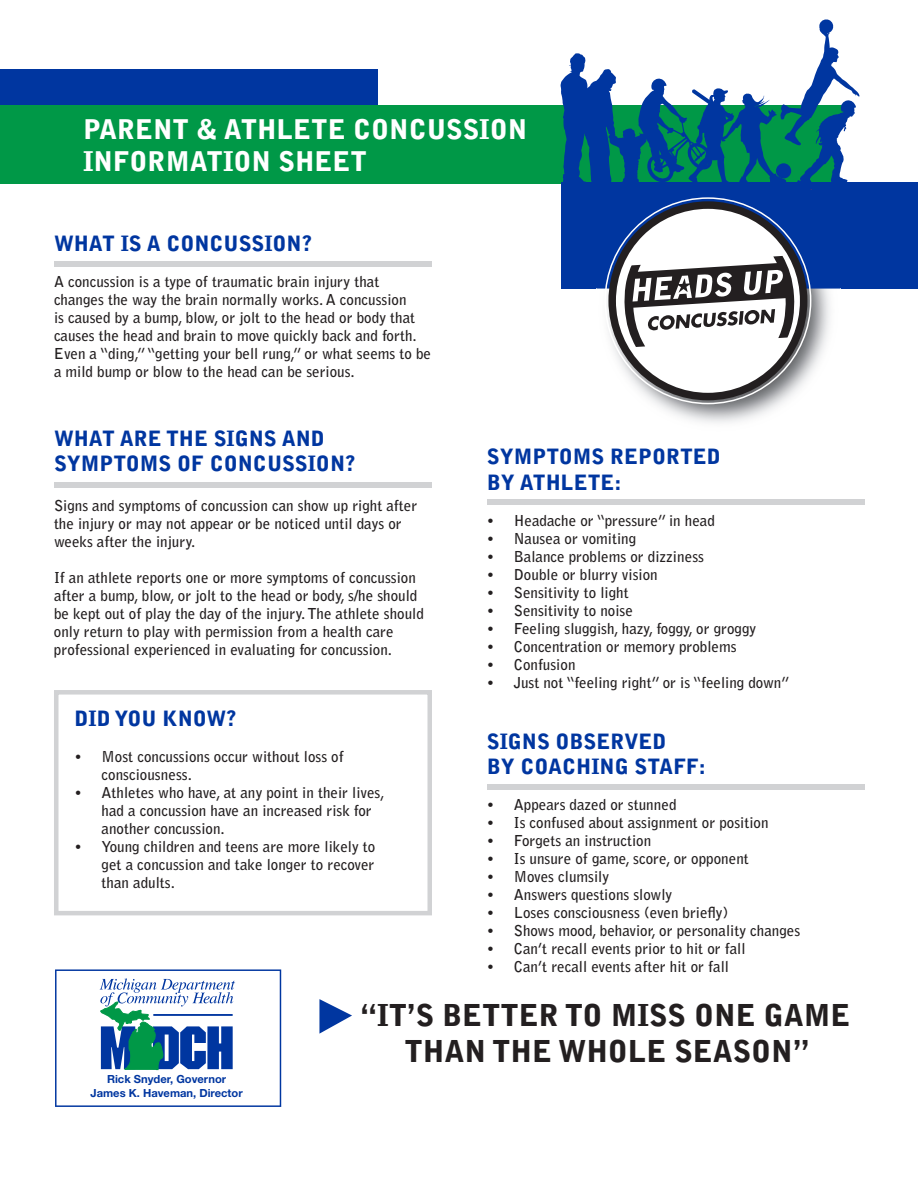
<style>
.page{position:relative;width:918px;height:1188px;background:#fff}
.page>*{position:absolute;margin:0;border:0;box-sizing:border-box;transform-origin:0 0}
.t1{font:900 30px/36px "Bell Gothic Std";color:#231f20;text-align:center}
.t2{font:900 27px/32.4px "Bell Gothic Std";color:#fff}
.t3{font:900 21px/25.2px "Bell Gothic Std";color:#0036a0}
.t4{font:700 15px/18px "Bell Gothic Std";color:#231f20}
.t5{font:700 11.25px/13.4px "Helvetica Neue";color:#0036a0;text-align:center}
</style>
<div class="page">
<div style="left:54px;top:690px;width:378px;height:225px;border:4px solid #d1d2d4"></div>
<div style="left:0;top:70px;width:378px;height:52px;background:#0036a0"></div>
<div style="left:0;top:105px;width:835px;height:79px;background:#009847"></div>
<div style="left:561px;top:182px;width:357px;height:107px;background:#0036a0"></div>
<svg style="left:319px;top:999px;width:33px;height:35px"></svg>
<div style="left:54px;top:482px;width:378px;height:6px;background:#d1d2d4"></div>
<div style="left:54px;top:261px;width:378px;height:5px;background:#d1d2d4"></div>
<div style="left:487px;top:500px;width:378px;height:5px;background:#d1d2d4"></div>
<div style="left:487px;top:784px;width:378px;height:5px;background:#d1d2d4"></div>
<svg style="left:560px;top:19px;width:300px;height:385px"></svg>
<svg style="left:55px;top:969px;width:226px;height:138px"></svg>
<p class="t2" style="left:83px;top:113px;width:446px">PARENT &amp; ATHLETE CONCUSSION<br>INFORMATION SHEET</p>
<p class="t3" style="left:54px;top:232px;width:260px">WHAT IS A CONCUSSION?</p>
<p class="t4" style="left:54px;top:273px;width:379px">A concussion is a type of traumatic brain injury that changes the way the brain normally works. A concussion<br>is caused by a bump, blow, or jolt to the head or body that causes the head and brain to move quickly back and forth.<br>Even a “ding,”“getting your bell rung,” or what seems to be a mild bump or blow to the head can be serious.</p>
<p class="t3" style="left:54px;top:426px;width:303px">WHAT ARE THE SIGNS AND<br>SYMPTOMS OF CONCUSSION?</p>
<p class="t4" style="left:54px;top:496px;width:365px">Signs and symptoms of concussion can show up right after the injury or may not appear or be noticed until days or weeks after the injury.</p>
<p class="t4" style="left:54px;top:568px;width:371px">If an athlete reports one or more symptoms of concussion after a bump, blow, or jolt to the head or body, s/he should be kept out of play the day of the injury.The athlete should only return to play with permission from a health care professional experienced in evaluating for concussion.</p>
<p class="t3" style="left:487px;top:445px;width:236px">SYMPTOMS REPORTED<br>BY ATHLETE:</p>
<p class="t4" style="left:487px;top:511px;width:230px">• Headache or “pressure” in head</p>
<p class="t4" style="left:487px;top:529px;width:151px">• Nausea or vomiting</p>
<p class="t4" style="left:487px;top:547px;width:219px">• Balance problems or dizziness</p>
<p class="t4" style="left:487px;top:565px;width:172px">• Double or blurry vision</p>
<p class="t4" style="left:487px;top:583px;width:143px">• Sensitivity to light</p>
<p class="t4" style="left:487px;top:601px;width:148px">• Sensitivity to noise</p>
<p class="t4" style="left:487px;top:619px;width:271px">• Feeling sluggish, hazy, foggy, or groggy</p>
<p class="t4" style="left:487px;top:637px;width:251px">• Concentration or memory problems</p>
<p class="t4" style="left:487px;top:655px;width:90px">• Confusion</p>
<p class="t4" style="left:487px;top:673px;width:304px">• Just not “feeling right” or is “feeling down”</p>
<p class="t3" style="left:75px;top:706px;width:164px">DID YOU KNOW?</p>
<p class="t4" style="left:102px;top:747px;width:244px;text-indent:-27px">• Most concussions occur without loss of consciousness.</p>
<p class="t4" style="left:102px;top:783px;width:285px;text-indent:-27px">• Athletes who have, at any point in their lives, had a concussion have an increased risk for another concussion.</p>
<p class="t4" style="left:102px;top:837px;width:275px;text-align:justify;text-indent:-27px">• Young children and teens are more likely to get a concussion and take longer to recover than adults.</p>
<p class="t3" style="left:487px;top:729px;width:221px">SIGNS OBSERVED<br>BY COACHING STAFF:</p>
<p class="t4" style="left:487px;top:796px;width:191px">• Appears dazed or stunned</p>
<p class="t4" style="left:487px;top:814px;width:283px">• Is confused about assignment or position</p>
<p class="t4" style="left:487px;top:832px;width:166px">• Forgets an instruction</p>
<p class="t4" style="left:487px;top:850px;width:264px">• Is unsure of game, score, or opponent</p>
<p class="t4" style="left:487px;top:868px;width:124px">• Moves clumsily</p>
<p class="t4" style="left:487px;top:886px;width:187px">• Answers questions slowly</p>
<p class="t4" style="left:487px;top:904px;width:243px">• Loses consciousness (even briefly)</p>
<p class="t4" style="left:487px;top:922px;width:315px">• Shows mood, behavior, or personality changes</p>
<p class="t4" style="left:487px;top:940px;width:260px">• Can’t recall events prior to hit or fall</p>
<p class="t4" style="left:487px;top:958px;width:244px">• Can’t recall events after hit or fall</p>
<p class="t1" style="left:361px;top:998px;width:492px">“IT’S BETTER TO MISS ONE GAME<br>THAN THE WHOLE SEASON”</p>
<p class="t5" style="left:91px;top:1072px;width:154px">Rick Snyder, Governor<br>James K. Haveman, Director</p>
</div>
